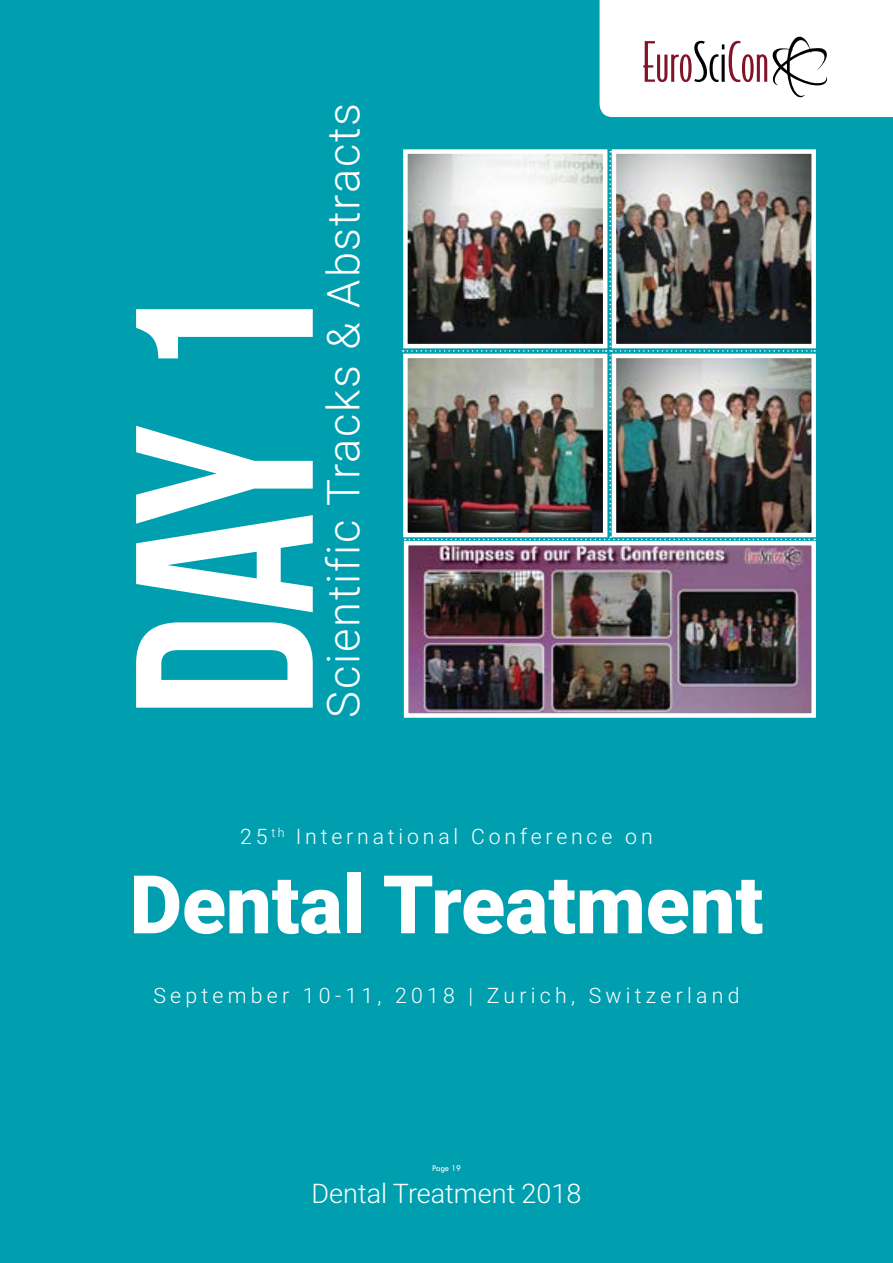
<style>
.page{position:relative;width:893px;height:1263px;background:#009fb0}
.page>*{position:absolute;margin:0;border:0;box-sizing:border-box;transform-origin:0 0}
.t1{font:252.3px "Bebas Neue";color:#fff}
.t2{font:900 81px "Roboto";color:#fff}
.t3{font:300 45.3px "Roboto";letter-spacing:.04em;color:#fff}
.t4{font:300 27px "Roboto";color:#fff}
.t5{font:300 21.3px "Roboto";letter-spacing:.2em;color:#fff}
.t6{font:300 21.3px "Roboto";letter-spacing:.18em;color:#fff}
.t7{font:9px "Tw Cen";letter-spacing:-.02em;color:#fff;scale:.95 1}
</style>
<div class="page">
<svg style="left:600px;top:0;width:293px;height:117px;background:#f3eff0"></svg>
<img style="left:409px;top:546px;width:402px;height:167px">
<div style="left:404px;top:541px;width:412px;height:177px;border:4px solid #fff"></div>
<img style="left:403px;top:151px;width:412px;height:389px">
<h1 class="t1" style="left:87px;top:718px;width:434px;rotate:-90deg">Day 1</h1>
<h3 class="t3" style="left:312px;top:718px;width:616px;rotate:-90deg">Scientific Tracks &amp; Abstracts</h3>
<p class="t6" style="left:240px;top:822px;width:414px">25 <sup>th</sup> International Conference on</p>
<h2 class="t2" style="left:130px;top:848px;width:635px">Dental Treatment</h2>
<p class="t5" style="left:153px;top:980px;width:588px">September 10-11, 2018 | Zurich, Switzerland</p>
<p class="t7" style="left:432px;top:1162px;width:32px">Page 19</p>
<p class="t4" style="left:312px;top:1175px;width:271px">Dental Treatment 2018</p>
</div>
